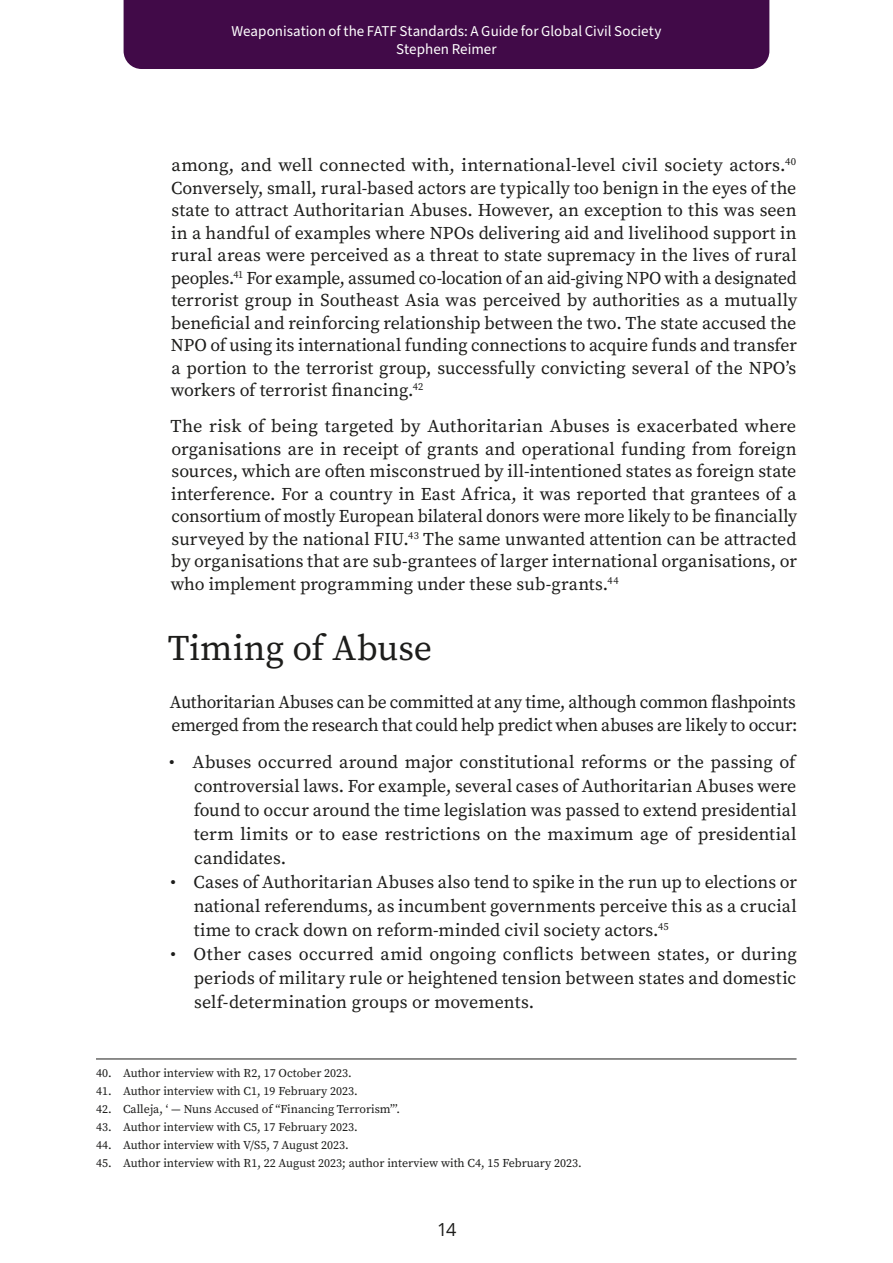
<style>
.page{position:relative;width:893px;height:1263px;background:#fff}
.page>*{position:absolute;margin:0;border:0;box-sizing:border-box;transform-origin:0 0}
.Heading_1{font:36px "Source Serif Variable";color:#1d1d1b}
.t1{font:18px/22.5px "Source Serif Variable";letter-spacing:-.005em;color:#1d1d1b;text-align:justify}
.t2{font:18px "Open Sans";color:#1d1d1b}
.t3{font:15px/18px "Source Sans Pro";color:#fff;text-align:center}
.Footnote_Text{font:12px "Source Serif Variable";color:#1d1d1b}
</style>
<div class="page">
<div style="left:124px;top:0;width:645px;height:69px;background:#410a48"></div>
<hr style="left:96px;top:1059px;width:700px;height:1px;background:#1d1d1b">
<p class="t3" style="left:232px;top:23px;width:431px">Weaponisation of the FATF Standards: A Guide for Global Civil Society<br>Stephen Reimer</p>
<p class="t1" style="left:171px;top:154px;width:628px">among, and well connected with, international-level civil society actors.<sup>40<br></sup>Conversely, small, rural-based actors are typically too benign in the eyes of the state to attract Authoritarian Abuses. However, an exception to this was seen in a handful of examples where NPOs delivering aid and livelihood support in rural areas were perceived as a threat to state supremacy in the lives of rural peoples.<sup>41</sup> For example, assumed co-location of an aid-giving NPO with a designated terrorist group in Southeast Asia was perceived by authorities as a mutually beneficial and reinforcing relationship between the two. The state accused the NPO of using its international funding connections to acquire funds and transfer a portion to the terrorist group, successfully convicting several of the NPO’s workers of terrorist financing.<sup>42</sup></p>
<p class="t1" style="left:171px;top:415px;width:628px">The risk of being targeted by Authoritarian Abuses is exacerbated where organisations are in receipt of grants and operational funding from foreign sources, which are often misconstrued by ill-intentioned states as foreign state interference. For a country in East Africa, it was reported that grantees of a consortium of mostly European bilateral donors were more likely to be financially surveyed by the national FIU.<sup>43</sup> The same unwanted attention can be attracted by organisations that are sub-grantees of larger international organisations, or who implement programming under these sub-grants.<sup>44</sup></p>
<p class="Heading_1" style="left:168px;top:624px;width:266px">Timing of Abuse</p>
<p class="t1" style="left:170px;top:691px;width:629px">Authoritarian Abuses can be committed at any time, although common flashpoints emerged from the research that could help predict when abuses are likely to occur:</p>
<p class="t1" style="left:194px;top:750px;width:605px;line-height:24px;text-indent:-25px">• Abuses occurred around major constitutional reforms or the passing of controversial laws. For example, several cases of Authoritarian Abuses were found to occur around the time legislation was passed to extend presidential term limits or to ease restrictions on the maximum age of presidential candidates.</p>
<p class="t1" style="left:194px;top:870px;width:605px;line-height:24px;text-indent:-23px">• Cases of Authoritarian Abuses also tend to spike in the run up to elections or national referendums, as incumbent governments perceive this as a crucial time to crack down on reform-minded civil society actors.<sup>45</sup></p>
<p class="t1" style="left:194px;top:942px;width:605px;line-height:24px;text-indent:-23px">• Other cases occurred amid ongoing conflicts between states, or during periods of military rule or heightened tension between states and domestic self-determination groups or movements.</p>
<p class="Footnote_Text" style="left:96px;top:1065px;width:257px">40. Author interview with R2, 17 October 2023.</p>
<p class="Footnote_Text" style="left:96px;top:1083px;width:263px">41. Author interview with C1, 19 February 2023.</p>
<p class="Footnote_Text" style="left:96px;top:1101px;width:306px">42. Calleja, ‘ — Nuns Accused of “Financing Terrorism”’.</p>
<p class="Footnote_Text" style="left:96px;top:1119px;width:263px">43. Author interview with C5, 17 February 2023.</p>
<p class="Footnote_Text" style="left:96px;top:1137px;width:254px">44. Author interview with V/S5, 7 August 2023.</p>
<p class="Footnote_Text" style="left:96px;top:1155px;width:487px">45. Author interview with R1, 22 August 2023; author interview with C4, 15 February 2023.</p>
<p class="t2" style="left:437px;top:1217px;width:21px">14</p>
</div>
